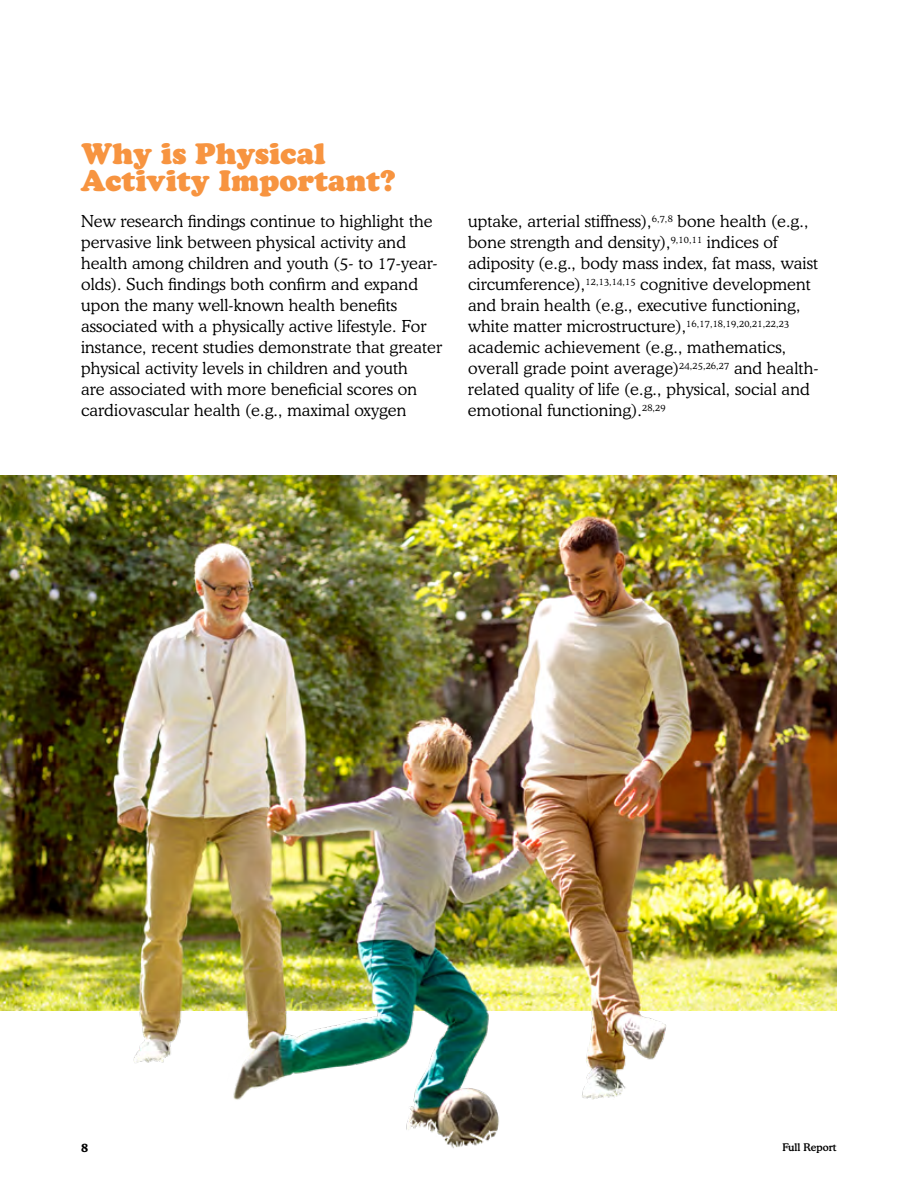
<style>
.page{position:relative;width:918px;height:1188px;background:#fff}
.page>*{position:absolute;margin:0;border:0;box-sizing:border-box;transform-origin:0 0}
.Hed_B{font:900 28.5px "Cooper BT";color:#f79440}
.Bodycopy{font:300 16.5px/21px "Cooper BT";letter-spacing:.01em;color:#000}
.t1{font:700 12px "Cooper BT";color:#000}
.t2{font:500 10.5px "Cooper BT";color:#000}
</style>
<div class="page">
<img style="left:0;top:1010px;width:837px;height:139px">
<img style="left:0;top:475px;width:837px;height:535px">
<h2 class="Hed_B" style="left:81px;top:137px;width:246px">Why is Physical</h2>
<h2 class="Hed_B" style="left:81px;top:163px;width:317px">Activity Important?</h2>
<p class="Bodycopy" style="left:81px;top:211px;width:363px">New research findings continue to highlight the pervasive link between physical activity and health among children and youth (5- to 17-year&shy;olds). Such findings both confirm and expand upon the many well-known health benefits associated with a physically active lifestyle. For instance, recent studies demonstrate that greater physical activity levels in children and youth<br>are associated with more beneficial scores on cardiovascular health (e.g., maximal oxygen</p>
<p class="Bodycopy" style="left:468px;top:211px;width:352px">uptake, arterial stiffness),<sup>6,7,8</sup> bone health (e.g., bone strength and density),<sup>9,10,11</sup> indices of adiposity (e.g., body mass index, fat mass, waist circumference),<sup>12,13,14,15</sup> cognitive development and brain health (e.g., executive functioning, white matter microstructure),<sup>16,17,18,19,20,21,22,23 </sup>academic achievement (e.g., mathematics, overall grade point average)<sup>24,25,26,27</sup> and health&shy;related quality of life (e.g., physical, social and emotional functioning).<sup>28,29</sup></p>
<p class="t1" style="left:81px;top:1140px;width:9px">8</p>
<p class="t2" style="left:783px;top:1141px;width:55px">Full Report</p>
</div>
